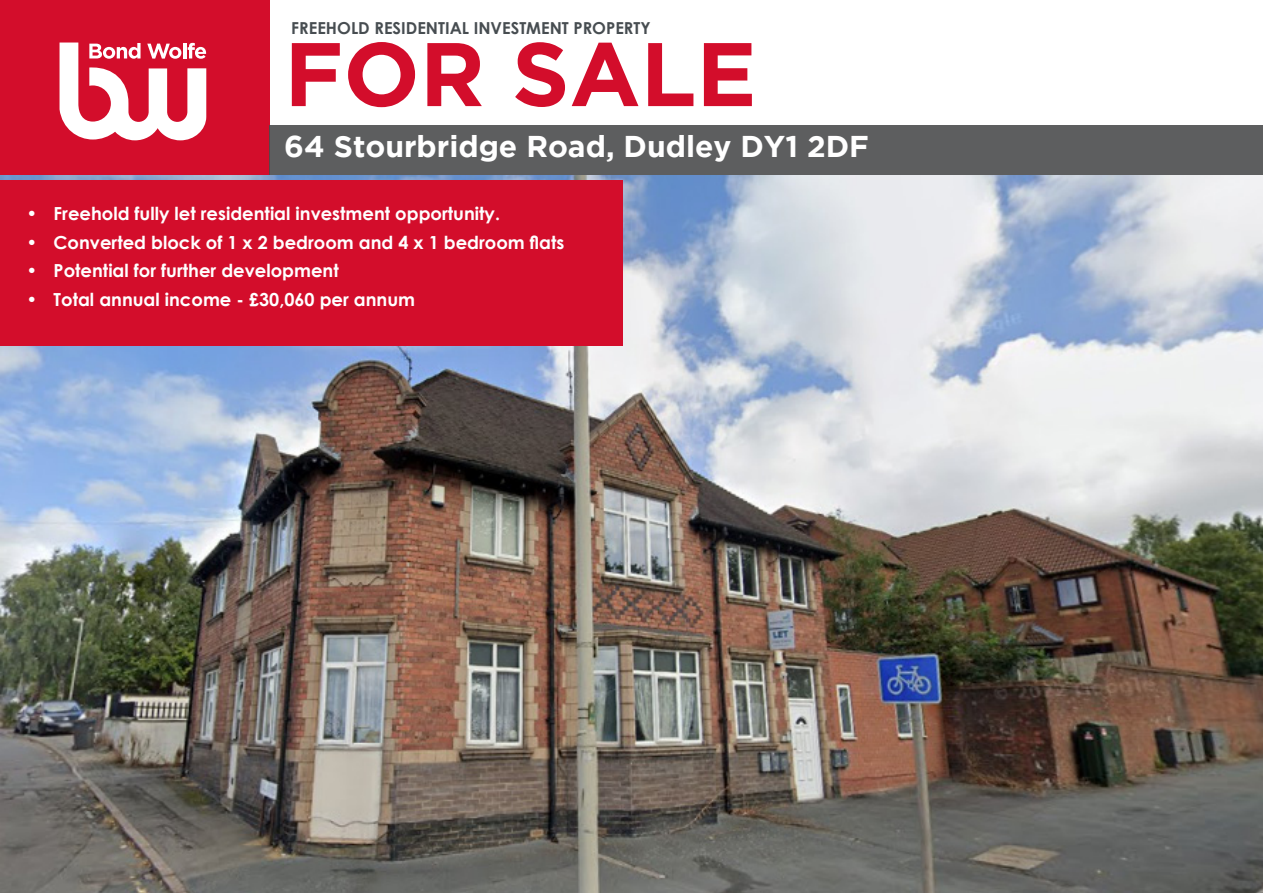
<style>
.page{position:relative;width:1263px;height:893px;background:#fff}
.page>*{position:absolute;margin:0;border:0;box-sizing:border-box;transform-origin:0 0}
.t1{font:700 90px "Gotham";color:#d30d2b}
.t2{font:700 30px "Gotham";color:#fff}
.t3{font:700 18px "Century Gothic";color:#fff}
.t4{font:700 16.5px "Century Gothic";color:#474d51}
</style>
<div class="page">
<div style="left:0;top:0;width:270px;height:175px;background:#d30d2b"></div>
<svg style="left:60px;top:43px;width:146px;height:97px"></svg>
<div style="left:270px;top:125px;width:993px;height:50px;background:#5d5e5f"></div>
<img style="left:0;top:176px;width:1263px;height:717px">
<div style="left:0;top:180px;width:623px;height:165px;background:#d30d2b"></div>
<p class="t4" style="left:291px;top:16px;width:361px">FREEHOLD RESIDENTIAL INVESTMENT PROPERTY</p>
<p class="t1" style="left:284px;top:22px;width:474px">FOR SALE</p>
<p class="t2" style="left:284px;top:129px;width:586px">64 Stourbridge Road, Dudley DY1 2DF</p>
<p class="t3" style="left:27px;top:200px;width:475px">• Freehold fully let residential investment opportunity.</p>
<p class="t3" style="left:27px;top:228px;width:539px">• Converted block of 1 x 2 bedroom and 4 x 1 bedroom flats</p>
<p class="t3" style="left:27px;top:257px;width:314px">• Potential for further development</p>
<p class="t3" style="left:27px;top:285px;width:390px">• Total annual income - £30,060 per annum</p>
</div>
